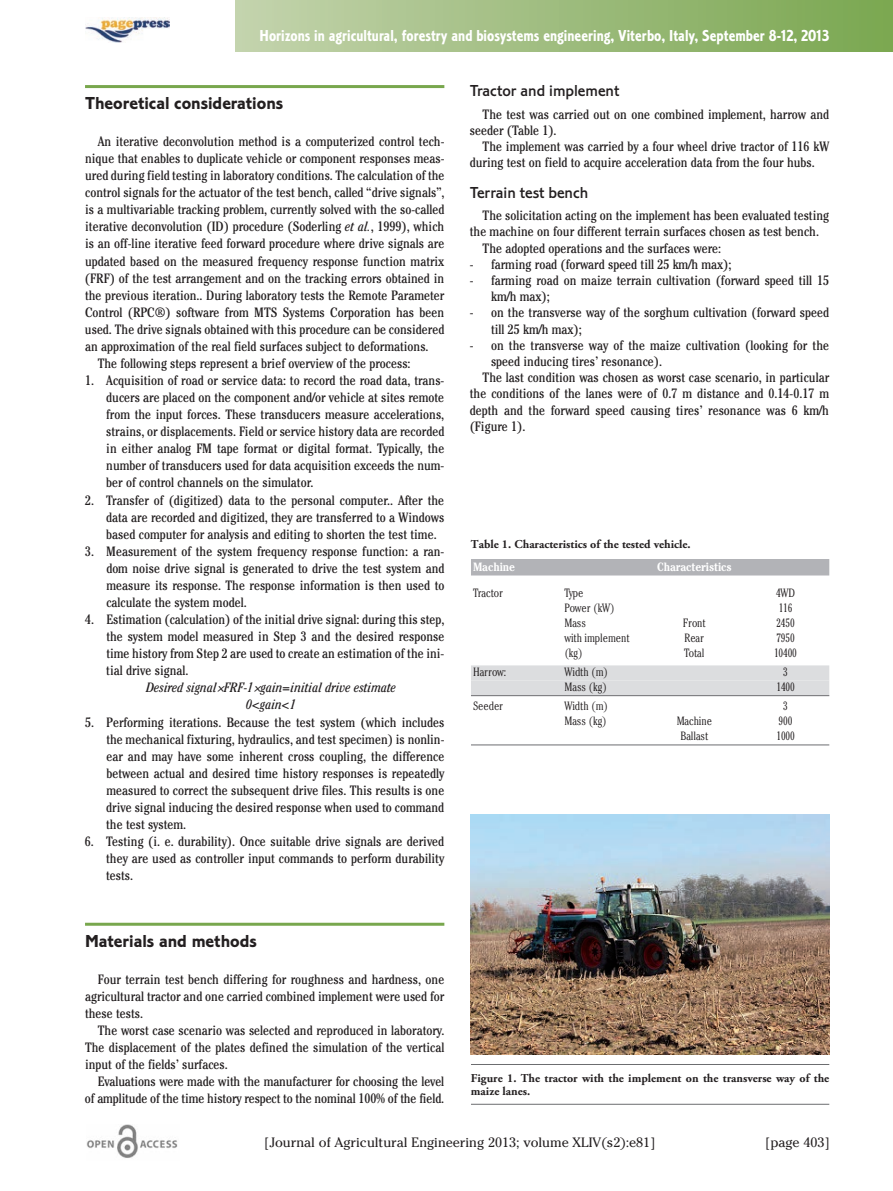
<style>
.page{position:relative;width:893px;height:1191px;background:#fff}
.page>*{position:absolute;margin:0;border:0;box-sizing:border-box;transform-origin:0 0}
.t1{font:18px "Corinthian Bold Plain";color:#231f20}
.t2{font:16.5px "Corinthian Bold Condensed Plain";color:#fff}
.t3{font:16.5px "Corinthian Medium Plain";color:#231f20}
.t4{font:condensed 13.5px/17.1px "Cheltenham";color:#231f20;text-align:justify}
.t5{font:13.5px "Cheltenham";color:#231f20}
.t6{font:italic condensed 13.5px/17.1px "Cheltenham";color:#231f20;text-align:center}
.t7{font:300 condensed 12px "Cheltenham";letter-spacing:-.01em;color:#231f20}
.t8{font:700 12px/13.5px "Adobe Garamond Pro";color:#231f20}
.t9{font:700 condensed 12px "Cheltenham";letter-spacing:-.01em;color:#fff}
.s1{font-style:italic}
</style>
<div class="page">
<hr style="left:85px;top:85px;width:359px;height:3px;background:#78a74d">
<hr style="left:85px;top:922px;width:359px;height:3px;background:#78a74d">
<img style="left:86px;top:1124px;width:92px;height:34px">
<img style="left:85px;top:17px;width:84px;height:26px">
<div style="left:235px;top:0;width:658px;height:51px;background:linear-gradient(to right,#c3d3ac,#7aa650)"></div>
<div style="left:471px;top:559px;width:358px;height:16px;background:#b2b3b7"></div>
<div style="left:471px;top:665px;width:358px;height:15px;background:#dcdddf"></div>
<div style="left:471px;top:680px;width:358px;height:15px;background:#dcdddf"></div>
<hr style="left:471px;top:695px;width:358px;height:1px;background:#6c6d70">
<hr style="left:471px;top:744px;width:358px;height:1px;background:#6c6d70">
<img style="left:471px;top:814px;width:359px;height:240px">
<hr style="left:471px;top:1064px;width:358px;height:1px;background:#6c6d70">
<hr style="left:471px;top:1103px;width:358px;height:1px;background:#6c6d70">
<p class="t2" style="left:260px;top:30px;width:571px">Horizons in agricultural, forestry and biosystems engineering, Viterbo, Italy, September 8-12, 2013</p>
<h1 class="t1" style="left:85px;top:97px;width:200px">Theoretical considerations</h1>
<p class="t4" style="left:98px;top:134px;width:348px">An iterative deconvolution method is a computerized control tech-</p>
<p class="t4" style="left:85px;top:151px;width:361px">nique that enables to duplicate vehicle or component responses meas-</p>
<p class="t4" style="left:85px;top:168px;width:361px">ured during field testing in laboratory conditions. The calculation of the</p>
<p class="t4" style="left:85px;top:185px;width:361px">control signals for the actuator of the test bench, called “drive signals”,</p>
<p class="t4" style="left:85px;top:202px;width:361px">is a multivariable tracking problem, currently solved with the so-called</p>
<p class="t4" style="left:85px;top:219px;width:361px">iterative deconvolution (ID) procedure (Soderling <span class="s1">et al.</span>, 1999), which</p>
<p class="t4" style="left:85px;top:236px;width:361px">is an off-line iterative feed forward procedure where drive signals are</p>
<p class="t4" style="left:85px;top:254px;width:361px">updated based on the measured frequency response function matrix</p>
<p class="t4" style="left:85px;top:271px;width:361px">(FRF) of the test arrangement and on the tracking errors obtained in</p>
<p class="t4" style="left:85px;top:288px;width:361px">the previous iteration.. During laboratory tests the Remote Parameter</p>
<p class="t4" style="left:85px;top:305px;width:361px">Control (RPC®) software from MTS Systems Corporation has been</p>
<p class="t4" style="left:85px;top:322px;width:361px">used. The drive signals obtained with this procedure can be considered</p>
<p class="t4" style="left:85px;top:339px;width:345px">an approximation of the real field surfaces subject to deformations.</p>
<p class="t4" style="left:98px;top:356px;width:314px">The following steps represent a brief overview of the process:</p>
<p class="t4" style="left:106px;top:373px;width:340px;text-indent:-21px">1. Acquisition of road or service data: to record the road data, trans&shy;ducers are placed on the component and/or vehicle at sites remote from the input forces. These transducers measure accelerations, strains, or displacements. Field or service history data are recorded in either analog FM tape format or digital format. Typically, the number of transducers used for data acquisition exceeds the num&shy;ber of control channels on the simulator.</p>
<p class="t4" style="left:106px;top:492px;width:340px;text-indent:-21px">2. Transfer of (digitized) data to the personal computer.. After the data are recorded and digitized, they are transferred to a Windows based computer for analysis and editing to shorten the test time.</p>
<p class="t4" style="left:106px;top:544px;width:340px;text-indent:-21px">3. Measurement of the system frequency response function: a ran&shy;dom noise drive signal is generated to drive the test system and measure its response. The response information is then used to calculate the system model.</p>
<p class="t4" style="left:106px;top:612px;width:340px;text-indent:-21px">4. Estimation (calculation) of the initial drive signal: during this step, the system model measured in Step 3 and the desired response time history from Step 2 are used to create an estimation of the ini&shy;tial drive signal.</p>
<p class="t6" style="left:146px;top:680px;width:252px">Desired signal FRF-1 gain=initial drive estimate<br>0&lt;gain&lt;1</p>
<p class="t4" style="left:106px;top:714px;width:340px;text-indent:-21px">5. Performing iterations. Because the test system (which includes the mechanical fixturing, hydraulics, and test specimen) is nonlin&shy;ear and may have some inherent cross coupling, the difference between actual and desired time history responses is repeatedly measured to correct the subsequent drive files. This results is one drive signal inducing the desired response when used to command the test system.</p>
<p class="t4" style="left:106px;top:834px;width:340px;text-indent:-21px">6. Testing (i. e. durability). Once suitable drive signals are derived they are used as controller input commands to perform durability tests.</p>
<h1 class="t1" style="left:85px;top:935px;width:173px">Materials and methods</h1>
<p class="t4" style="left:85px;top:971px;width:361px;text-indent:13px">Four terrain test bench differing for roughness and hardness, one agricultural tractor and one carried combined implement were used for these tests.</p>
<p class="t4" style="left:85px;top:1023px;width:361px;text-indent:13px">The worst case scenario was selected and reproduced in laboratory.<br>The displacement of the plates defined the simulation of the vertical input of the fields’ surfaces.</p>
<p class="t4" style="left:85px;top:1074px;width:361px;text-align:right">Evaluations were made with the manufacturer for choosing the level of amplitude of the time history respect to the nominal 100% of the field.</p>
<p class="t3" style="left:470px;top:85px;width:151px">Tractor and implement</p>
<p class="t4" style="left:470px;top:107px;width:361px;line-height:16.2px;text-indent:13px">The test was carried out on one combined implement, harrow and seeder (Table 1).</p>
<p class="t4" style="left:470px;top:139px;width:361px;line-height:16.2px;text-indent:13px">The implement was carried by a four wheel drive tractor of 116 kW during test on field to acquire acceleration data from the four hubs.</p>
<p class="t3" style="left:470px;top:187px;width:120px">Terrain test bench</p>
<p class="t4" style="left:483px;top:208px;width:348px">The solicitation acting on the implement has been evaluated testing</p>
<p class="t4" style="left:470px;top:224px;width:351px">the machine on four different terrain surfaces chosen as test bench.</p>
<p class="t4" style="left:483px;top:241px;width:240px">The adopted operations and the surfaces were:</p>
<p class="t4" style="left:470px;top:257px;width:263px">- farming road (forward speed till 25 km/h max);</p>
<p class="t4" style="left:491px;top:273px;width:340px;line-height:16.2px;text-indent:-21px">- farming road on maize terrain cultivation (forward speed till 15 km/h max);</p>
<p class="t4" style="left:491px;top:306px;width:340px;line-height:16.2px;text-indent:-21px">- on the transverse way of the sorghum cultivation (forward speed till 25 km/h max);</p>
<p class="t4" style="left:470px;top:338px;width:361px">- on the transverse way of the maize cultivation (looking for the</p>
<p class="t4" style="left:491px;top:354px;width:173px">speed inducing tires’ resonance).</p>
<p class="t4" style="left:483px;top:370px;width:348px">The last condition was chosen as worst case scenario, in particular</p>
<p class="t4" style="left:470px;top:386px;width:361px">the conditions of the lanes were of 0.7 m distance and 0.14-0.17 m</p>
<p class="t4" style="left:470px;top:403px;width:361px">depth and the forward speed causing tires’ resonance was 6 km/h</p>
<p class="t4" style="left:470px;top:419px;width:57px">(Figure 1).</p>
<p class="t8" style="left:471px;top:538px;width:221px">Table 1. Characteristics of the tested vehicle.</p>
<p class="t9" style="left:473px;top:563px;width:44px">Machine</p>
<p class="t9" style="left:657px;top:563px;width:76px">Characteristics</p>
<p class="t7" style="left:473px;top:588px;width:32px">Tractor</p>
<p class="t7" style="left:564px;top:588px;width:21px">Type</p>
<p class="t7" style="left:776px;top:588px;width:21px">4WD</p>
<p class="t7" style="left:564px;top:603px;width:52px">Power (kW)</p>
<p class="t7" style="left:779px;top:603px;width:15px">116</p>
<p class="t7" style="left:564px;top:618px;width:23px">Mass</p>
<p class="t7" style="left:683px;top:618px;width:24px">Front</p>
<p class="t7" style="left:776px;top:618px;width:20px">2450</p>
<p class="t7" style="left:564px;top:633px;width:67px">with implement</p>
<p class="t7" style="left:684px;top:633px;width:21px">Rear</p>
<p class="t7" style="left:776px;top:633px;width:20px">7950</p>
<p class="t7" style="left:564px;top:648px;width:20px">(kg)</p>
<p class="t7" style="left:684px;top:648px;width:22px">Total</p>
<p class="t7" style="left:774px;top:648px;width:24px">10400</p>
<p class="t7" style="left:473px;top:668px;width:35px">Harrow:</p>
<p class="t7" style="left:564px;top:668px;width:45px">Width (m)</p>
<p class="t7" style="left:783px;top:668px;width:6px">3</p>
<p class="t7" style="left:564px;top:683px;width:44px">Mass (kg)</p>
<p class="t7" style="left:776px;top:683px;width:20px">1400</p>
<p class="t7" style="left:473px;top:702px;width:32px">Seeder</p>
<p class="t7" style="left:564px;top:702px;width:45px">Width (m)</p>
<p class="t7" style="left:783px;top:702px;width:6px">3</p>
<p class="t7" style="left:564px;top:717px;width:44px">Mass (kg)</p>
<p class="t7" style="left:677px;top:717px;width:37px">Machine</p>
<p class="t7" style="left:779px;top:717px;width:15px">900</p>
<p class="t7" style="left:680px;top:732px;width:30px">Ballast</p>
<p class="t7" style="left:776px;top:732px;width:20px">1000</p>
<p class="t8" style="left:471px;top:1072px;width:360px">Figure 1. The tractor with the implement on the transverse way of the maize lanes.</p>
<p class="t5" style="left:264px;top:1134px;width:393px">[Journal of Agricultural Engineering 2013; volume XLIV(s2):e81]</p>
<p class="t5" style="left:765px;top:1134px;width:66px">[page 403]</p>
</div>
